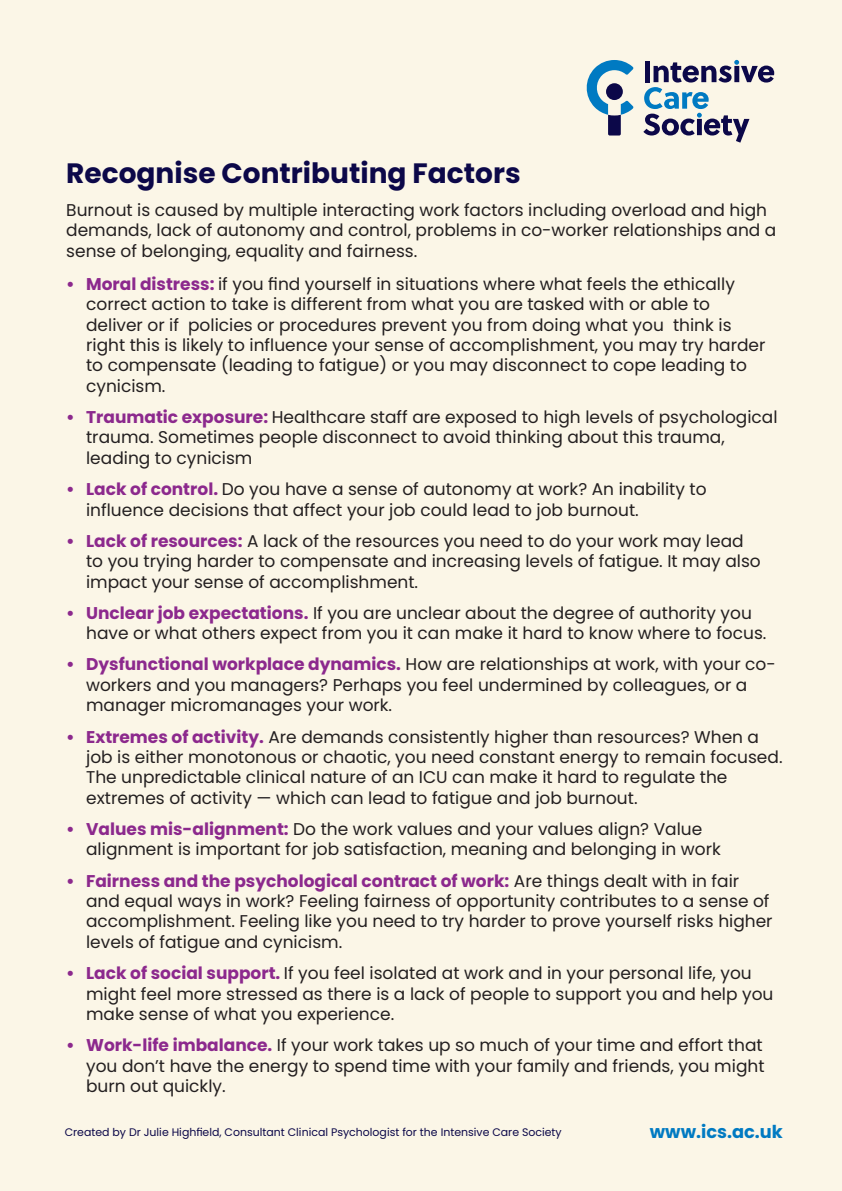
<style>
.page{position:relative;width:842px;height:1191px;background:#fbf6e7}
.page>*{position:absolute;margin:0;border:0;box-sizing:border-box;transform-origin:0 0}
.t1{font:700 28px "Poppins";color:#0c0849}
.t2{font:700 17.8px "Poppins";color:#007ac2}
.t3{font:17px/20.4px "Poppins";color:#231f20}
.t4{font:10.9px "Poppins";color:#0c0849}
.s1{font-weight:700;color:#8c298d}
</style>
<div class="page">
<svg style="left:587px;top:60px;width:47px;height:75px"></svg>
<svg style="left:643px;top:60px;width:131px;height:83px"></svg>
<p class="t1" style="left:66px;top:156px;width:456px">Recognise Contributing Factors</p>
<p class="t3" style="left:66px;top:200px;width:712px">Burnout is caused by multiple interacting work factors including overload and high demands, lack of autonomy and control, problems in co-worker relationships and a sense of belonging, equality and fairness.</p>
<p class="t3" style="left:86px;top:274px;width:681px;text-indent:-20px"><span class="s1">• Moral distress:</span> if you find yourself in situations where what feels the ethically correct action to take is different from what you are tasked with or able to deliver or if policies or procedures prevent you from doing what you think is right this is likely to influence your sense of accomplishment, you may try harder to compensate (leading to fatigue) or you may disconnect to cope leading to cynicism.</p>
<p class="t3" style="left:86px;top:407px;width:693px;text-indent:-20px"><span class="s1">• Traumatic exposure:</span> Healthcare staff are exposed to high levels of psychological trauma. Sometimes people disconnect to avoid thinking about this trauma, leading to cynicism</p>
<p class="t3" style="left:86px;top:479px;width:622px;text-indent:-20px"><span class="s1">• Lack of control.</span> Do you have a sense of autonomy at work? An inability to influence decisions that affect your job could lead to job burnout.</p>
<p class="t3" style="left:86px;top:531px;width:676px;text-indent:-20px"><span class="s1">• Lack of resources:</span> A lack of the resources you need to do your work may lead to you trying harder to compensate and increasing levels of fatigue. It may also impact your sense of accomplishment.</p>
<p class="t3" style="left:86px;top:603px;width:682px;text-indent:-20px"><span class="s1">• Unclear job expectations.</span> If you are unclear about the degree of authority you have or what others expect from you it can make it hard to know where to focus.</p>
<p class="t3" style="left:86px;top:654px;width:691px;text-indent:-20px"><span class="s1">• Dysfunctional workplace dynamics.</span> How are relationships at work, with your co&shy;workers and you managers? Perhaps you feel undermined by colleagues, or a manager micromanages your work.</p>
<p class="t3" style="left:86px;top:726px;width:698px;text-indent:-20px"><span class="s1">• Extremes of activity.</span> Are demands consistently higher than resources? When a job is either monotonous or chaotic, you need constant energy to remain focused.<br>The unpredictable clinical nature of an ICU can make it hard to regulate the extremes of activity — which can lead to fatigue and job burnout.</p>
<p class="t3" style="left:86px;top:819px;width:636px;text-indent:-20px"><span class="s1">• Values mis-alignment:</span> Do the work values and your values align? Value alignment is important for job satisfaction, meaning and belonging in work</p>
<p class="t3" style="left:86px;top:870px;width:688px;text-indent:-20px"><span class="s1">• Fairness and the psychological contract of work:</span> Are things dealt with in fair and equal ways in work? Feeling fairness of opportunity contributes to a sense of accomplishment. Feeling like you need to try harder to prove yourself risks higher levels of fatigue and cynicism.</p>
<p class="t3" style="left:86px;top:963px;width:689px;text-indent:-20px"><span class="s1">• Lack of social support.</span> If you feel isolated at work and in your personal life, you might feel more stressed as there is a lack of people to support you and help you make sense of what you experience.</p>
<p class="t3" style="left:86px;top:1035px;width:680px;text-align:justify;text-indent:-20px"><span class="s1">• Work-life imbalance.</span> If your work takes up so much of your time and effort that you don’t have the energy to spend time with your family and friends, you might burn out quickly.</p>
<p class="t4" style="left:65px;top:1125px;width:498px">Created by Dr Julie Highfield, Consultant Clinical Psychologist for the Intensive Care Society</p>
<p class="t2" style="left:650px;top:1121px;width:135px">www.ics.ac.uk</p>
</div>
